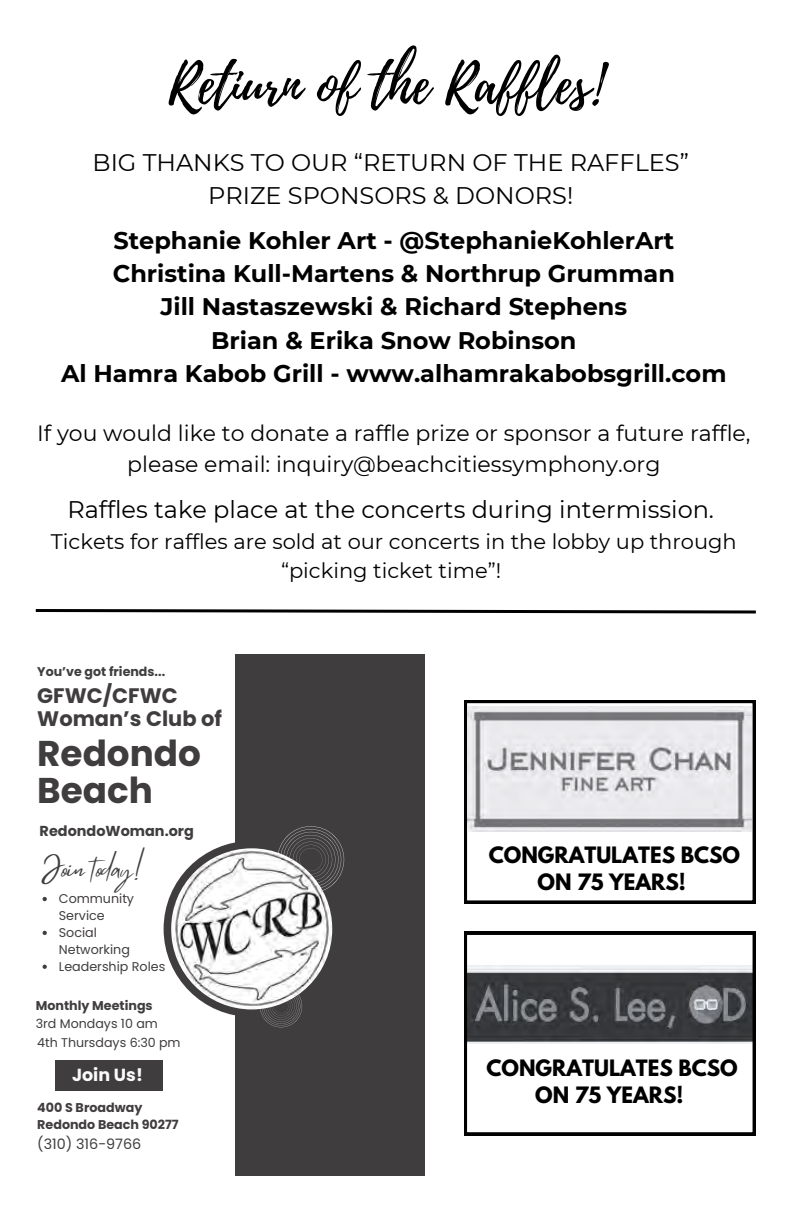
<style>
.page{position:relative;width:792px;height:1224px;background:#fff}
.page>*{position:absolute;margin:0;border:0;box-sizing:border-box;transform-origin:0 0}
.t1{font:54.8px "Playlist Script";color:#000}
.t2{font:700 35.8px/36.2px "Poppins";color:#403d3e}
.t3{font:24.6px "Mistrully";color:#403d3e}
.t4{font:700 24px/33.4px "Montserrat";color:#000;text-align:center}
.t5{font:24px/33.4px "Montserrat";color:#000;text-align:center}
.t6{font:22px/30.6px "Montserrat";color:#000;text-align:center}
.t7{font:21px/29.4px "Montserrat";color:#000;text-align:center}
.t8{font:700 21px/23.2px "Poppins";color:#403d3e}
.t9{font:700 20px/27px "League Spartan";color:#000;text-align:center}
.t10{font:700 17.4px "Poppins";color:#fbfbfb}
.t11{font:700 14.4px "Poppins";color:#403d3e}
.t12{font:14.4px "Poppins";color:#403d3e}
.t13{font:12.8px/17px "Poppins";color:#403d3e}
.t14{font:700 12.6px "Poppins";color:#403d3e}
.t15{font:12.6px "Poppins";color:#403d3e}
</style>
<div class="page">
<div style="left:235px;top:654px;width:190px;height:522px;background:#403d3e"></div>
<div style="left:164px;top:841px;width:176px;height:176px;background:#403d3e;border-radius:50%"></div>
<svg style="left:260px;top:992px;width:42px;height:35px"></svg>
<svg style="left:278px;top:826px;width:66px;height:66px"></svg>
<img style="left:171px;top:848px;width:161px;height:161px;border-radius:50%">
<div style="left:55px;top:1060px;width:108px;height:30px;background:#403d3e"></div>
<svg style="left:43px;top:897px;width:4px;height:4px"></svg>
<svg style="left:43px;top:931px;width:4px;height:4px"></svg>
<svg style="left:43px;top:965px;width:4px;height:4px"></svg>
<svg style="left:464px;top:700px;width:291px;height:203px"></svg>
<img style="left:468px;top:707px;width:283px;height:124px">
<svg style="left:464px;top:932px;width:291px;height:203px"></svg>
<svg style="left:35px;top:609px;width:721px;height:5px"></svg>
<p class="t1" style="left:169px;top:45px;width:435px">Retiurn of the Raffles!</p>
<p class="t5" style="left:93px;top:146px;width:598px">BIG THANKS TO OUR “RETURN OF THE RAFFLES”<br>PRIZE SPONSORS &amp; DONORS!</p>
<p class="t4" style="left:61px;top:223px;width:667px">Stephanie Kohler Art - @StephanieKohlerArt Christina Kull-Martens &amp; Northrup Grumman<br>Jill Nastaszewski &amp; Richard Stephens<br>Brian &amp; Erika Snow Robinson<br>Al Hamra Kabob Grill - www.alhamrakabobsgrill.com</p>
<p class="t6" style="left:37px;top:418px;width:715px">If you would like to donate a raffle prize or sponsor a future raffle, please email: inquiry@beachcitiessymphony.org</p>
<p class="t5" style="left:67px;top:493px;width:648px">Raffles take place at the concerts during intermission.</p>
<p class="t7" style="left:51px;top:526px;width:687px">Tickets for raffles are sold at our concerts in the lobby up through “picking ticket time”!</p>
<h6 class="t14" style="left:37px;top:663px;width:129px">You’ve got friends...</h6>
<h5 class="t8" style="left:37px;top:684px;width:186px">GFWC/CFWC<br>Woman’s Club of</h5>
<h4 class="t2" style="left:37px;top:736px;width:165px">Redondo<br>Beach</h4>
<p class="t11" style="left:40px;top:821px;width:156px">RedondoWoman.org</p>
<p class="t3" style="left:42px;top:849px;width:105px">Join today!</p>
<p class="t13" style="left:59px;top:890px;width:77px">Community<br>Service</p>
<p class="t13" style="left:59px;top:924px;width:73px">Social<br>Networking</p>
<p class="t13" style="left:59px;top:958px;width:108px">Leadership Roles</p>
<h2 class="t14" style="left:36px;top:997px;width:118px">Monthly Meetings</h2>
<p class="t15" style="left:36px;top:1014px;width:124px">3rd Mondays 10 am</p>
<p class="t15" style="left:37px;top:1034px;width:145px">4th Thursdays 6:30 pm</p>
<h5 class="t10" style="left:72px;top:1063px;width:72px">Join Us!</h5>
<h3 class="t14" style="left:37px;top:1098px;width:107px">400 S Broadway</h3>
<p class="t14" style="left:37px;top:1116px;width:143px">Redondo Beach 90277</p>
<p class="t12" style="left:37px;top:1134px;width:106px">(310) 316-9766</p>
<p class="t9" style="left:489px;top:844px;width:253px">CONGRATULATES BCSO<br>ON 75 YEARS!</p>
<p class="t9" style="left:487px;top:1057px;width:253px">CONGRATULATES BCSO<br>ON 75 YEARS!</p>
</div>
